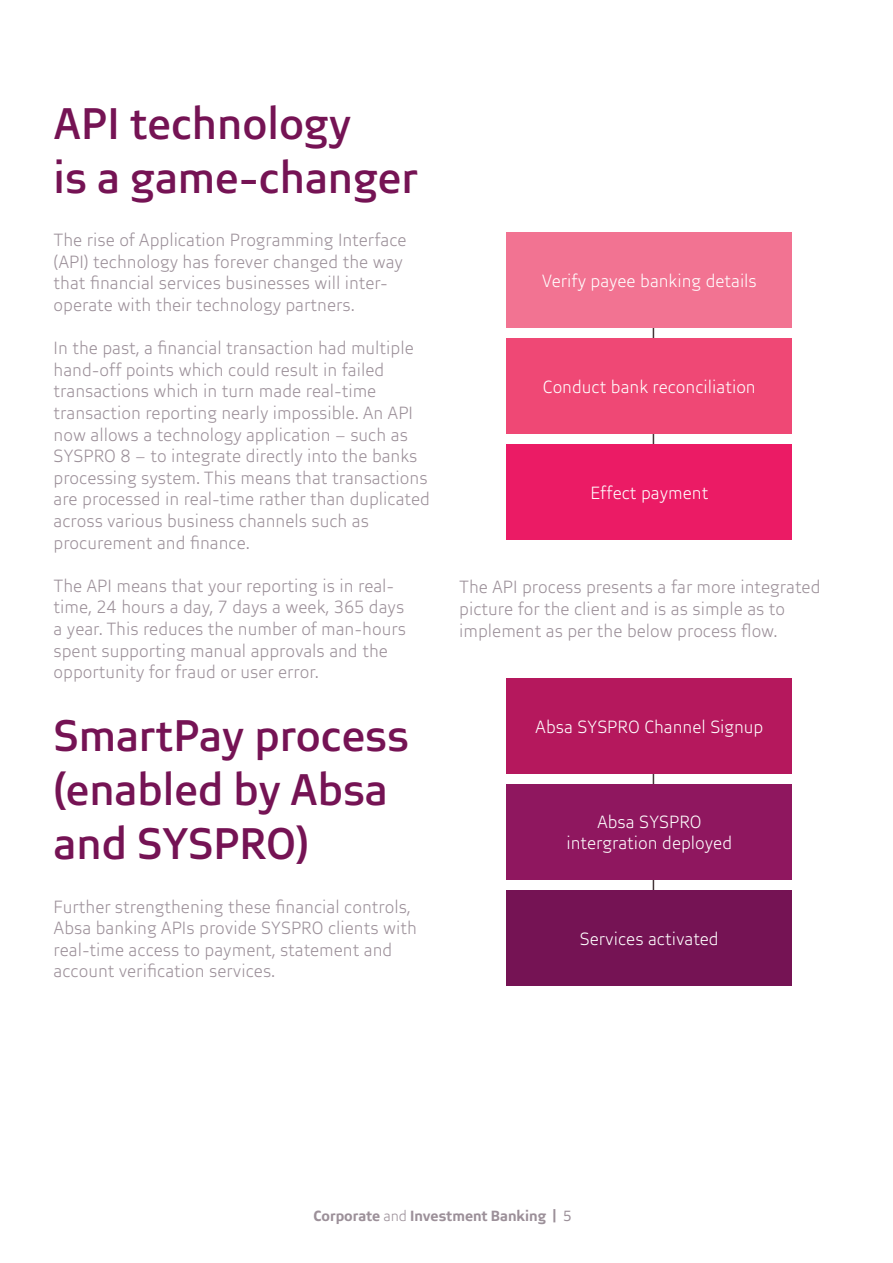
<style>
.page{position:relative;width:893px;height:1263px;background:#fff}
.page>*{position:absolute;margin:0;border:0;box-sizing:border-box;transform-origin:0 0}
.t1{font:500 45px/54px "Brave Sans";color:#751354}
.t2{font:300 18px/21.6px "Brave Sans";color:#9c9099}
.t3{font:300 18px/21.6px "Brave Sans";color:#fff;text-align:center}
.t4{font:700 15px "Brave Sans";color:#9c9099}
.s1{font-weight:300}
.s2{font-weight:400}
</style>
<div class="page">
<hr style="left:653px;top:280px;width:1px;height:212px;background:#443537">
<div style="left:507px;top:233px;width:285px;height:95px;background:#f27392"></div>
<div style="left:507px;top:339px;width:285px;height:95px;background:#ef4875"></div>
<div style="left:507px;top:445px;width:285px;height:95px;background:#eb1b65"></div>
<hr style="left:653px;top:726px;width:1px;height:212px;background:#443537">
<div style="left:507px;top:678px;width:285px;height:95px;background:#b5185d"></div>
<div style="left:507px;top:784px;width:285px;height:95px;background:#8f175f"></div>
<div style="left:507px;top:890px;width:285px;height:95px;background:#751354"></div>
<h1 class="t1" style="left:54px;top:95px;width:366px">API technology<br>is a game-changer</h1>
<p class="t2" style="left:54px;top:229px;width:355px">The rise of Application Programming Interface (API) technology has forever changed the way that financial services businesses will inter&shy;operate with their technology partners.</p>
<p class="t2" style="left:54px;top:337px;width:378px">In the past, a financial transaction had multiple hand-off points which could result in failed transactions which in turn made real-time transaction reporting nearly impossible. An API now allows a technology application – such as SYSPRO 8 – to integrate directly into the banks processing system. This means that transactions are processed in real-time rather than duplicated across various business channels such as procurement and finance.</p>
<p class="t2" style="left:54px;top:574px;width:354px">The API means that your reporting is in real&shy;time, 24 hours a day, 7 days a week, 365 days a year. This reduces the number of man-hours spent supporting manual approvals and the opportunity for fraud or user error.</p>
<h1 class="t1" style="left:54px;top:708px;width:357px">SmartPay process (enabled by Absa and SYSPRO)</h1>
<p class="t2" style="left:54px;top:895px;width:365px">Further strengthening these financial controls, Absa banking APIs provide SYSPRO clients with real-time access to payment, statement and account verification services.</p>
<p class="t3" style="left:542px;top:270px;width:217px">Verify payee banking details</p>
<p class="t3" style="left:543px;top:376px;width:214px">Conduct bank reconciliation</p>
<p class="t3" style="left:590px;top:482px;width:119px">Effect payment</p>
<p class="t2" style="left:459px;top:576px;width:363px">The API process presents a far more integrated picture for the client and is as simple as to implement as per the below process flow.</p>
<p class="t3" style="left:535px;top:715px;width:230px">Absa SYSPRO Channel Signup</p>
<p class="t3" style="left:566px;top:810px;width:167px">Absa SYSPRO intergration deployed</p>
<p class="t3" style="left:580px;top:927px;width:140px">Services activated</p>
<p class="t4" style="left:313px;top:1206px;width:260px">Corporate <span class="s1">and</span> Investment Banking | <span class="s2">5</span></p>
</div>
